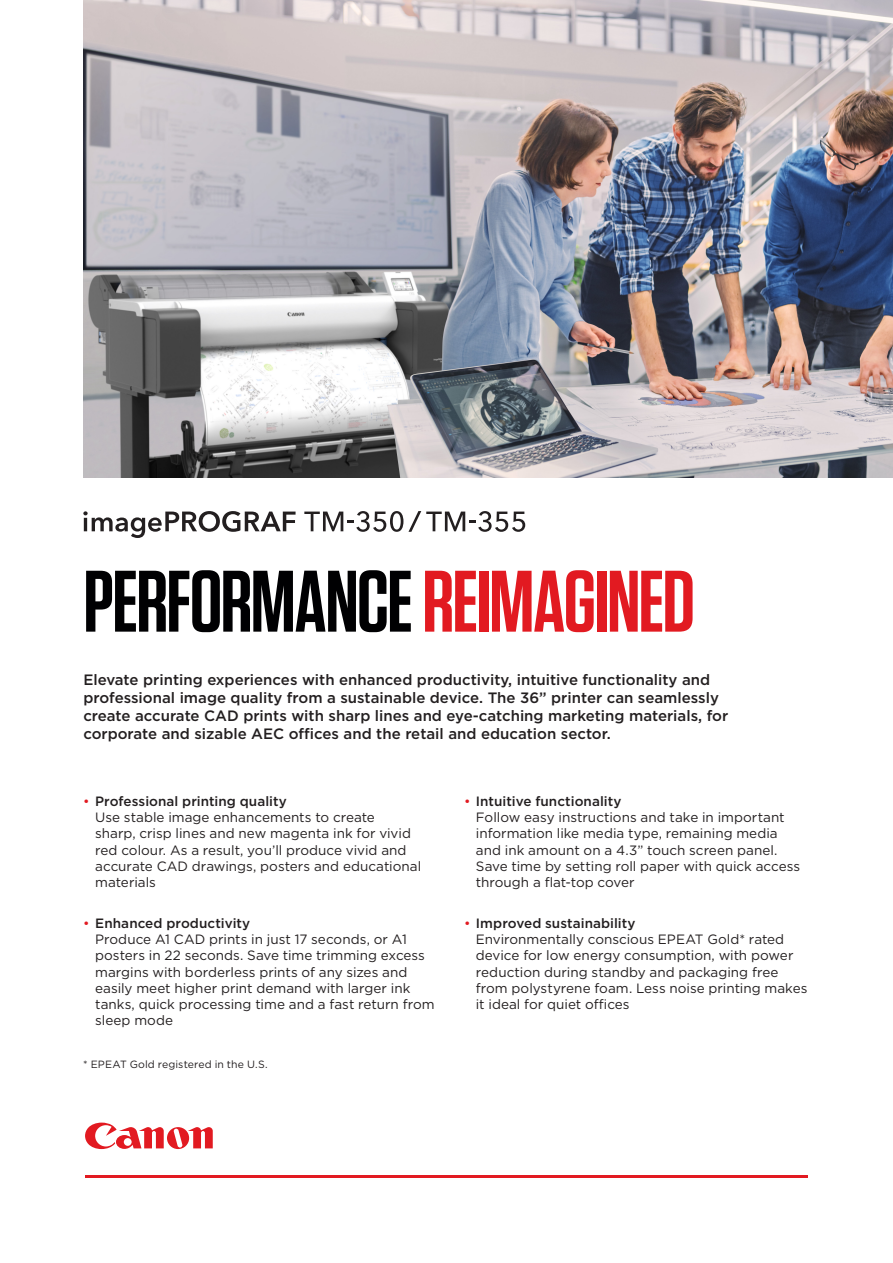
<style>
.page{position:relative;width:893px;height:1263px;background:#fff}
.page>*{position:absolute;margin:0;border:0;box-sizing:border-box;transform-origin:0 0}
.Headline{font:600 87px "Tungsten";letter-spacing:-.02em;color:#000002}
.t1{font:500 15px/18px "Gotham";color:#231f20}
.t2{font:13.5px/16.2px "Gotham";color:#231f20}
.TABLE_A_BODY{font:10.5px "Gotham";letter-spacing:.01em;color:#231f20}
.s1{color:#e21a21}
.s2{font-weight:500}
</style>
<div class="page">
<svg style="left:85px;top:1122px;width:128px;height:28px"></svg>
<hr style="left:85px;top:1175px;width:723px;height:3px;background:#e21a21">
<img style="left:83px;top:0;width:810px;height:478px">
<svg style="left:83px;top:511px;width:213px;height:27px"></svg>
<svg style="left:304px;top:511px;width:221px;height:21px"></svg>
<p class="Headline" style="left:83px;top:556px;width:613px">PERFORMANCE <span class="s1">REIMAGINED</span></p>
<p class="t1" style="left:83px;top:670px;width:646px">Elevate printing experiences with enhanced productivity, intuitive functionality and professional image quality from a sustainable device. The 36” printer can seamlessly create accurate CAD prints with sharp lines and eye-catching marketing materials, for corporate and sizable AEC offices and the retail and education sector.</p>
<p class="t2" style="left:95px;top:793px;width:328px;text-indent:-12px"><span class="s1">•</span> <span class="s2">Professional printing quality<br></span>Use stable image enhancements to create<br>sharp, crisp lines and new magenta ink for vivid red colour. As a result, you’ll produce vivid and accurate CAD drawings, posters and educational materials</p>
<p class="t2" style="left:95px;top:915px;width:341px;text-indent:-12px"><span class="s1">•</span> <span class="s2">Enhanced productivity<br></span>Produce A1 CAD prints in just 17 seconds, or A1 posters in 22 seconds. Save time trimming excess margins with borderless prints of any sizes and easily meet higher print demand with larger ink tanks, quick processing time and a fast return from sleep mode</p>
<p class="TABLE_A_BODY" style="left:83px;top:1057px;width:186px">* EPEAT Gold registered in the U.S.</p>
<p class="t2" style="left:476px;top:793px;width:326px;text-indent:-12px"><span class="s1">•</span> <span class="s2">Intuitive functionality<br></span>Follow easy instructions and take in important information like media type, remaining media and ink amount on a 4.3” touch screen panel.<br>Save time by setting roll paper with quick access through a flat-top cover</p>
<p class="t2" style="left:476px;top:915px;width:333px;text-indent:-12px"><span class="s1">•</span> <span class="s2">Improved sustainability<br></span>Environmentally conscious EPEAT Gold* rated device for low energy consumption, with power reduction during standby and packaging free from polystyrene foam. Less noise printing makes it ideal for quiet offices</p>
</div>
